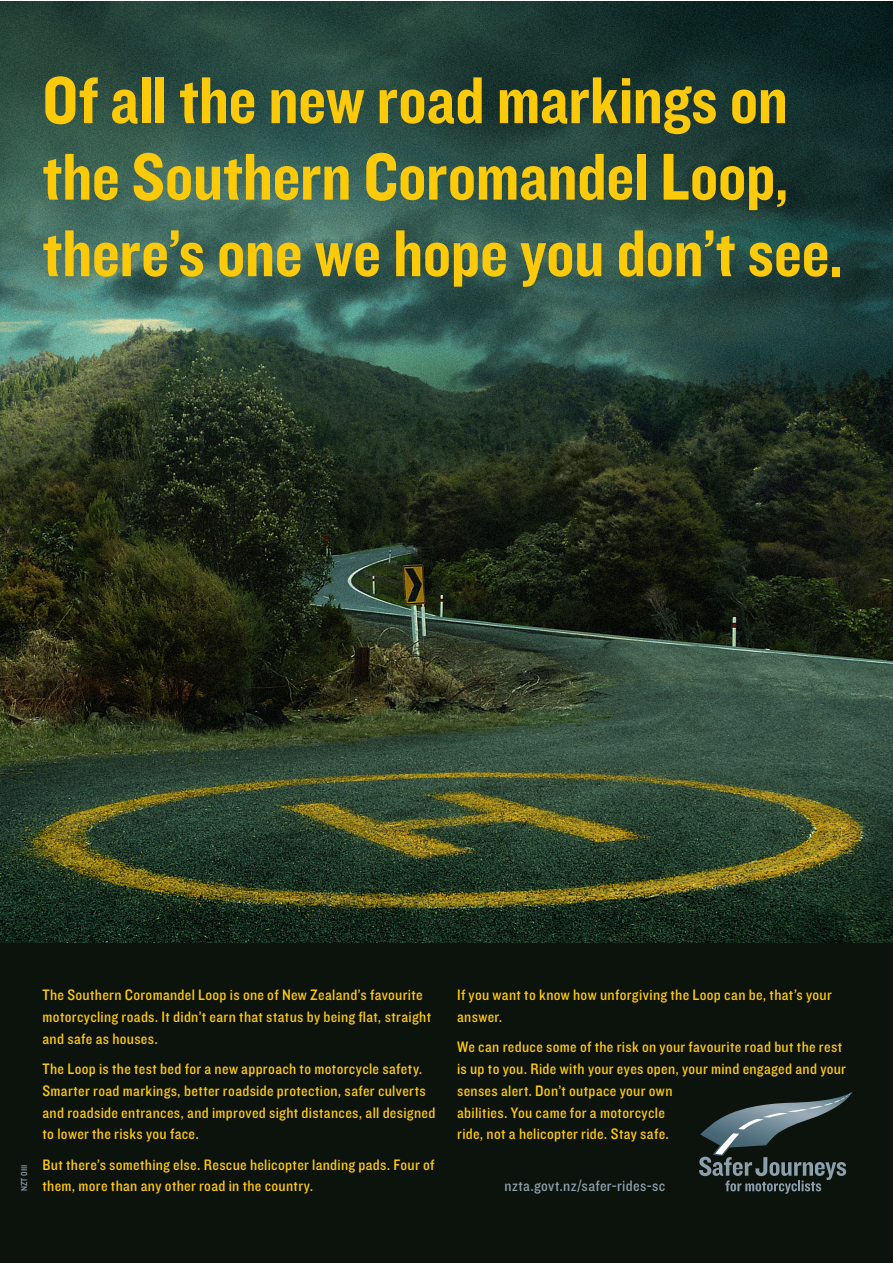
<style>
.page{position:relative;width:893px;height:1263px;background:#fff}
.page>*{position:absolute;margin:0;border:0;box-sizing:border-box;transform-origin:0 0}
.t1{font:68.7px/76.5px "Knockout HTF50 Welterweight";letter-spacing:-.005em;color:#fdca0a}
.t2{font:15.75px/21.8px "Knockout HTF30 Junior Welterwt";letter-spacing:.02em;color:#fdca0a}
.t3{font:15.75px "Knockout HTF30 Junior Welterwt";letter-spacing:.02em;color:#8ca0ac}
.t4{font:9px "Knockout HTF30 Junior Welterwt";color:#8ca0ac}
</style>
<div class="page">
<img style="left:0;top:1px;width:892px;height:942px">
<div style="left:0;top:943px;width:892px;height:320px;background:#0c120c"></div>
<svg style="left:699px;top:1094px;width:151px;height:100px"></svg>
<h1 class="t1" style="left:43px;top:64px;width:802px">Of all the new road markings on the Southern Coromandel Loop, there’s one we hope you don’t see.</h1>
<p class="t4" style="left:19px;top:1191px;width:28px;rotate:-90deg">NZT 0111</p>
<p class="t2" style="left:43px;top:985px;width:390px">The Southern Coromandel Loop is one of New Zealand’s favourite motorcycling roads. It didn’t earn that status by being flat, straight and safe as houses.</p>
<p class="t2" style="left:43px;top:1058px;width:394px">The Loop is the test bed for a new approach to motorcycle safety.<br>Smarter road markings, better roadside protection, safer culverts and roadside entrances, and improved sight distances, all designed to lower the risks you face.</p>
<p class="t2" style="left:43px;top:1154px;width:393px">But there’s something else. Rescue helicopter landing pads. Four of them, more than any other road in the country.</p>
<p class="t2" style="left:457px;top:985px;width:376px">If you want to know how unforgiving the Loop can be, that’s your answer.</p>
<p class="t2" style="left:457px;top:1037px;width:390px">We can reduce some of the risk on your favourite road but the rest is up to you. Ride with your eyes open, your mind engaged and your senses alert. Don’t outpace your own<br>abilities. You came for a motorcycle<br>ride, not a helicopter ride. Stay safe.</p>
<p class="t3" style="left:504px;top:1178px;width:162px">nzta.govt.nz/safer-rides-sc</p>
</div>
